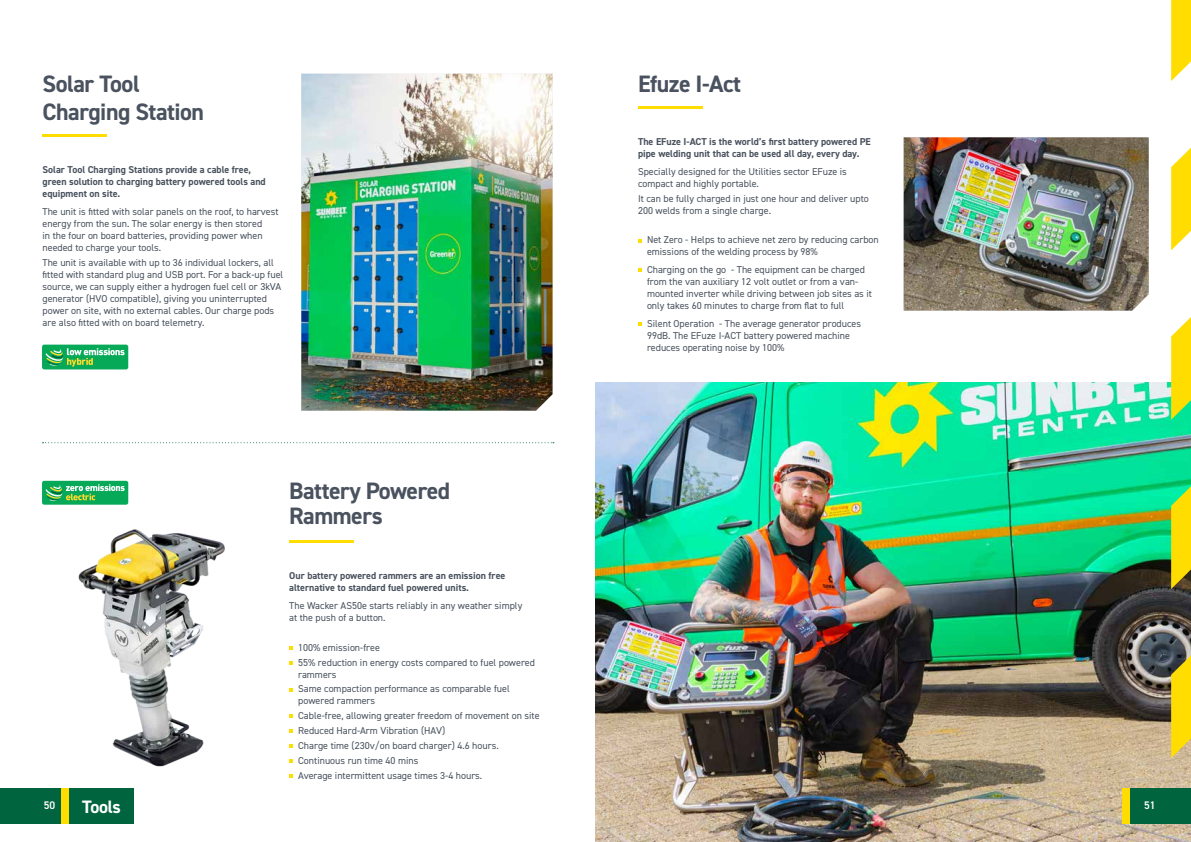
<style>
.page{position:relative;width:1191px;height:842px;background:#fff}
.page>*{position:absolute;margin:0;border:0;box-sizing:border-box;transform-origin:0 0}
.t1{font:700 23.8px/28px "DIN2014";letter-spacing:-.02em;color:#49525e}
.t2{font:700 18px "DIN2014";letter-spacing:-.02em;color:#fff}
.t3{font:600 11px "DIN2014";color:#fff}
.t4{font:10px/12px "DIN2014";color:#49525e}
.t5{font:700 10px/12px "DIN2014";color:#49525e}
</style>
<div class="page">
<div style="left:0;top:788px;width:134px;height:35px;background:#00653e"></div>
<div style="left:61px;top:788px;width:7px;height:35px;background:#fd0"></div>
<img style="left:595px;top:383px;width:596px;height:459px">
<div style="left:1130px;top:788px;width:61px;height:35px;background:#00653e"></div>
<div style="left:1123px;top:788px;width:7px;height:35px;background:#fd0"></div>
<hr style="left:43px;top:134px;width:64px;height:3px;background:#fd0">
<hr style="left:638px;top:106px;width:64px;height:3px;background:#fd0">
<svg style="left:638px;top:239px;width:4px;height:4px"></svg>
<svg style="left:638px;top:268px;width:4px;height:4px"></svg>
<svg style="left:638px;top:322px;width:4px;height:4px"></svg>
<svg style="left:43px;top:442px;width:511px;height:1px"></svg>
<img style="left:68px;top:480px;width:157px;height:287px">
<svg style="left:289px;top:646px;width:4px;height:4px"></svg>
<svg style="left:289px;top:661px;width:4px;height:4px"></svg>
<svg style="left:289px;top:688px;width:4px;height:4px"></svg>
<svg style="left:289px;top:714px;width:4px;height:4px"></svg>
<svg style="left:289px;top:729px;width:4px;height:4px"></svg>
<svg style="left:289px;top:744px;width:4px;height:4px"></svg>
<svg style="left:289px;top:759px;width:4px;height:4px"></svg>
<svg style="left:289px;top:774px;width:4px;height:4px"></svg>
<hr style="left:289px;top:541px;width:64px;height:2px;background:#fd0">
<svg style="left:1171px;top:0;width:20px;height:81px;background:#ffe120"></svg>
<svg style="left:1171px;top:317px;width:20px;height:103px;background:#e5e028"></svg>
<svg style="left:1171px;top:148px;width:20px;height:102px"></svg>
<svg style="left:1171px;top:486px;width:20px;height:103px;background:#d3ce14"></svg>
<svg style="left:1171px;top:655px;width:20px;height:103px;background:#e6c916"></svg>
<img style="left:301px;top:74px;width:251px;height:337px">
<img style="left:903px;top:137px;width:245px;height:174px">
<div style="left:42px;top:481px;width:86px;height:24px;background:#06a958;border-radius:2px"></div>
<svg style="left:46px;top:484px;width:79px;height:17px"></svg>
<div style="left:42px;top:345px;width:86px;height:24px;background:#06a958;border-radius:2px"></div>
<svg style="left:46px;top:348px;width:79px;height:19px"></svg>
<h1 class="t1" style="left:43px;top:70px;width:163px">Solar Tool<br>Charging Station</h1>
<h1 class="t1" style="left:638px;top:70px;width:104px">Efuze I-Act</h1>
<p class="t5" style="left:43px;top:164px;width:225px">Solar Tool Charging Stations provide a cable free, green solution to charging battery powered tools and equipment on site.</p>
<p class="t4" style="left:43px;top:205px;width:237px">The unit is fitted with solar panels on the roof, to harvest energy from the sun. The solar energy is then stored<br>in the four on board batteries, providing power when needed to charge your tools.</p>
<p class="t4" style="left:43px;top:256px;width:242px">The unit is available with up to 36 individual lockers, all fitted with standard plug and USB port. For a back-up fuel source, we can supply either a hydrogen fuel cell or 3kVA generator (HVO compatible), giving you uninterrupted power on site, with no external cables. Our charge pods are also fitted with on board telemetry.</p>
<h1 class="t1" style="left:289px;top:478px;width:162px;line-height:25px">Battery Powered<br>Rammers</h1>
<p class="t5" style="left:289px;top:570px;width:218px">Our battery powered rammers are an emission free alternative to standard fuel powered units.</p>
<p class="t4" style="left:289px;top:599px;width:235px">The Wacker AS50e starts reliably in any weather simply at the push of a button.</p>
<p class="t4" style="left:298px;top:640px;width:238px;line-height:14.8px">100% emission-free<br>55% reduction in energy costs compared to fuel powered</p>
<p class="t4" style="left:298px;top:666px;width:213px;line-height:14.8px">rammers<br>Same compaction performance as comparable fuel</p>
<p class="t4" style="left:298px;top:693px;width:243px;line-height:14.8px">powered rammers<br>Cable-free, allowing greater freedom of movement on site Reduced Hard-Arm Vibration (HAV)<br>Charge time (230v/on board charger) 4.6 hours.<br>Continuous run time 40 mins<br>Average intermittent usage times 3-4 hours.</p>
<p class="t5" style="left:638px;top:136px;width:234px">The EFuze I-ACT is the world’s first battery powered PE pipe welding unit that can be used all day, every day.</p>
<p class="t4" style="left:638px;top:165px;width:210px">Specially designed for the Utilities sector EFuze is compact and highly portable.</p>
<p class="t4" style="left:638px;top:192px;width:232px">It can be fully charged in just one hour and deliver upto<br>200 welds from a single charge.</p>
<p class="t4" style="left:647px;top:234px;width:233px">Net Zero - Helps to achieve net zero by reducing carbon emissions of the welding process by 98%</p>
<p class="t4" style="left:647px;top:263px;width:226px">Charging on the go - The equipment can be charged from the van auxiliary 12 volt outlet or from a van&shy;mounted inverter while driving between job sites as it only takes 60 minutes to charge from flat to full</p>
<p class="t4" style="left:647px;top:317px;width:215px">Silent Operation - The average generator produces<br>99dB. The EFuze I-ACT battery powered machine reduces operating noise by 100%</p>
<p class="t3" style="left:44px;top:798px;width:13px">50</p>
<h2 class="t2" style="left:82px;top:795px;width:40px">Tools</h2>
<p class="t3" style="left:1144px;top:798px;width:13px">51</p>
</div>
